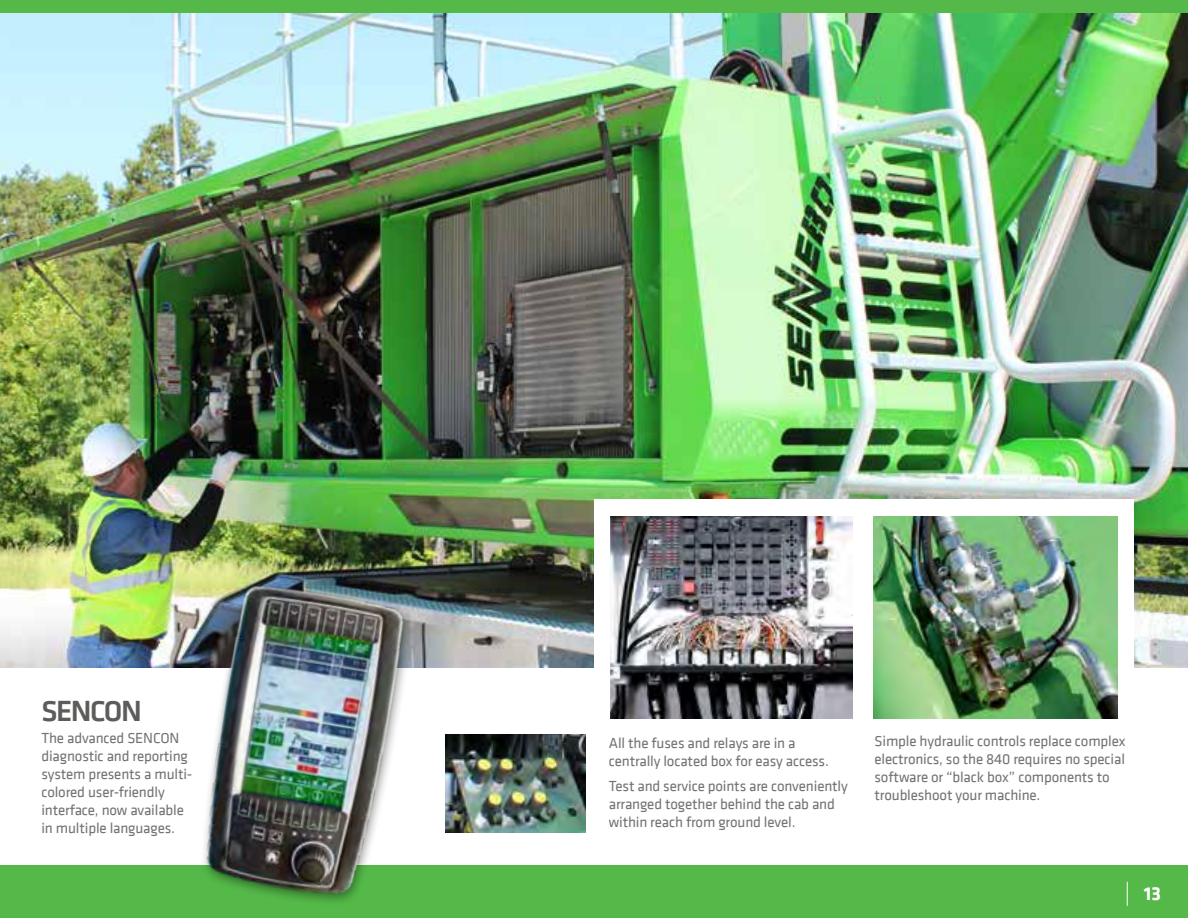
<style>
.page{position:relative;width:1188px;height:918px;background:#fff}
.page>*{position:absolute;margin:0;border:0;box-sizing:border-box;transform-origin:0 0}
.t1{font:500 30px "Klavika";letter-spacing:-.05em;color:#5c5c5b}
.t2{font:700 19.5px "Klavika";color:#fff}
.t3{font:15px/18px "Klavika";letter-spacing:-.01em;color:#747271}
</style>
<div class="page">
<div style="left:0;top:865px;width:1188px;height:53px;background:#54b948"></div>
<svg style="left:1127px;top:882px;width:1px;height:24px"></svg>
<img style="left:0;top:13px;width:1188px;height:655px">
<div style="left:594px;top:499px;width:539px;height:208px;background:#fff"></div>
<img style="left:611px;top:517px;width:242px;height:202px">
<img style="left:873px;top:517px;width:245px;height:202px">
<img style="left:445px;top:734px;width:141px;height:98px">
<img style="left:171px;top:567px;width:253px;height:335px">
<div style="left:0;top:0;width:1188px;height:13px;background:#54b948"></div>
<h1 class="t1" style="left:41px;top:695px;width:102px">SENCON</h1>
<p class="t3" style="left:41px;top:728px;width:153px">The advanced SENCON diagnostic and reporting system presents a multi&shy;colored user-friendly interface, now available in multiple languages.</p>
<p class="t3" style="left:609px;top:734px;width:221px">All the fuses and relays are in a centrally located box for easy access.</p>
<p class="t3" style="left:609px;top:777px;width:240px">Test and service points are conveniently arranged together behind the cab and within reach from ground level.</p>
<p class="t3" style="left:875px;top:731px;width:253px">Simple hydraulic controls replace complex electronics, so the 840 requires no special software or “black box” components to troubleshoot your machine.</p>
<h2 class="t2" style="left:1144px;top:879px;width:19px">13</h2>
</div>
